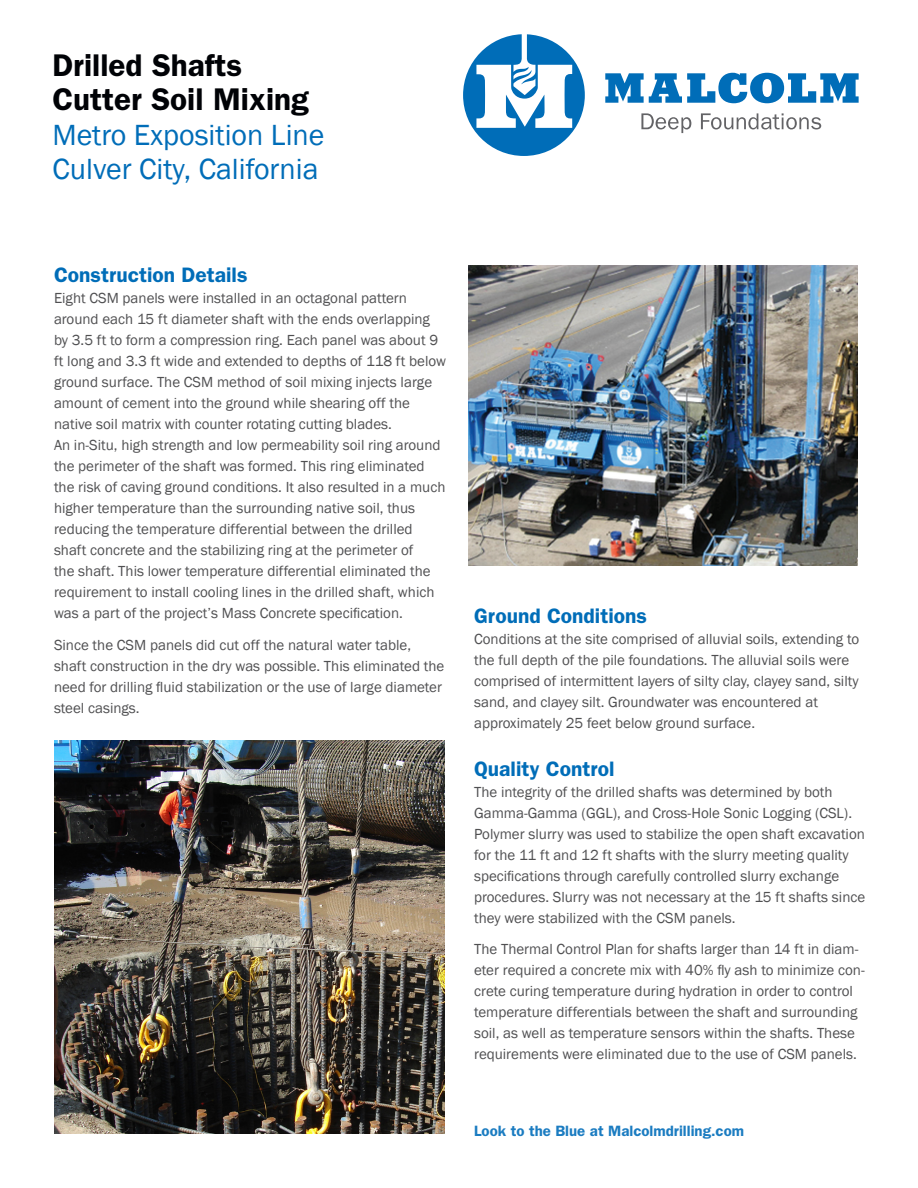
<style>
.page{position:relative;width:918px;height:1188px;background:#fff}
.page>*{position:absolute;margin:0;border:0;box-sizing:border-box;transform-origin:0 0}
.t1{font:600 31.5px "Franklin Gothic";color:#000206}
.t2{font:30px "Franklin Gothic";color:#006db8}
.t3{font:600 21px "Franklin Gothic";color:#006db8}
.t4{font:15px/21px "Franklin Gothic";color:#505052}
.t5{font:600 15px "Franklin Gothic";color:#1b7cc1}
</style>
<div class="page">
<img style="left:55px;top:741px;width:389px;height:393px">
<img style="left:469px;top:266px;width:389px;height:300px">
<svg style="left:463px;top:34px;width:122px;height:122px"></svg>
<svg style="left:605px;top:73px;width:254px;height:30px"></svg>
<svg style="left:641px;top:113px;width:50px;height:20px"></svg>
<svg style="left:701px;top:113px;width:120px;height:16px"></svg>
<p class="t1" style="left:52px;top:46px;width:191px">Drilled Shafts</p>
<p class="t1" style="left:52px;top:81px;width:258px">Cutter Soil Mixing</p>
<p class="t2" style="left:52px;top:116px;width:273px">Metro Exposition Line</p>
<p class="t2" style="left:52px;top:151px;width:268px">Culver City, California</p>
<p class="t3" style="left:54px;top:263px;width:195px">Construction Details</p>
<p class="t4" style="left:54px;top:288px;width:394px">Eight CSM panels were installed in an octagonal pattern around each 15 ft diameter shaft with the ends overlapping by 3.5 ft to form a compression ring. Each panel was about 9 ft long and 3.3 ft wide and extended to depths of 118 ft below ground surface. The CSM method of soil mixing injects large amount of cement into the ground while shearing off the native soil matrix with counter rotating cutting blades.<br>An in-Situ, high strength and low permeability soil ring around the perimeter of the shaft was formed. This ring eliminated the risk of caving ground conditions. It also resulted in a much higher temperature than the surrounding native soil, thus reducing the temperature differential between the drilled shaft concrete and the stabilizing ring at the perimeter of<br>the shaft. This lower temperature differential eliminated the requirement to install cooling lines in the drilled shaft, which was a part of the project’s Mass Concrete specification.</p>
<p class="t4" style="left:54px;top:635px;width:392px">Since the CSM panels did cut off the natural water table, shaft construction in the dry was possible. This eliminated the need for drilling fluid stabilization or the use of large diameter steel casings.</p>
<p class="t3" style="left:474px;top:603px;width:174px">Ground Conditions</p>
<p class="t4" style="left:474px;top:629px;width:387px">Conditions at the site comprised of alluvial soils, extending to the full depth of the pile foundations. The alluvial soils were comprised of intermittent layers of silty clay, clayey sand, silty sand, and clayey silt. Groundwater was encountered at approximately 25 feet below ground surface.</p>
<p class="t3" style="left:474px;top:756px;width:142px">Quality Control</p>
<p class="t4" style="left:474px;top:781px;width:380px">The integrity of the drilled shafts was determined by both<br>Gamma-Gamma (GGL), and Cross-Hole Sonic Logging (CSL).</p>
<p class="t4" style="left:474px;top:823px;width:393px">Polymer slurry was used to stabilize the open shaft excavation for the 11 ft and 12 ft shafts with the slurry meeting quality specifications through carefully controlled slurry exchange procedures. Slurry was not necessary at the 15 ft shafts since they were stabilized with the CSM panels.</p>
<p class="t4" style="left:474px;top:939px;width:392px">The Thermal Control Plan for shafts larger than 14 ft in diam&shy;eter required a concrete mix with 40% fly ash to minimize con&shy;crete curing temperature during hydration in order to control temperature differentials between the shaft and surrounding soil, as well as temperature sensors within the shafts. These requirements were eliminated due to the use of CSM panels.</p>
<p class="t5" style="left:474px;top:1121px;width:271px">Look to the Blue at Malcolmdrilling.com</p>
</div>
